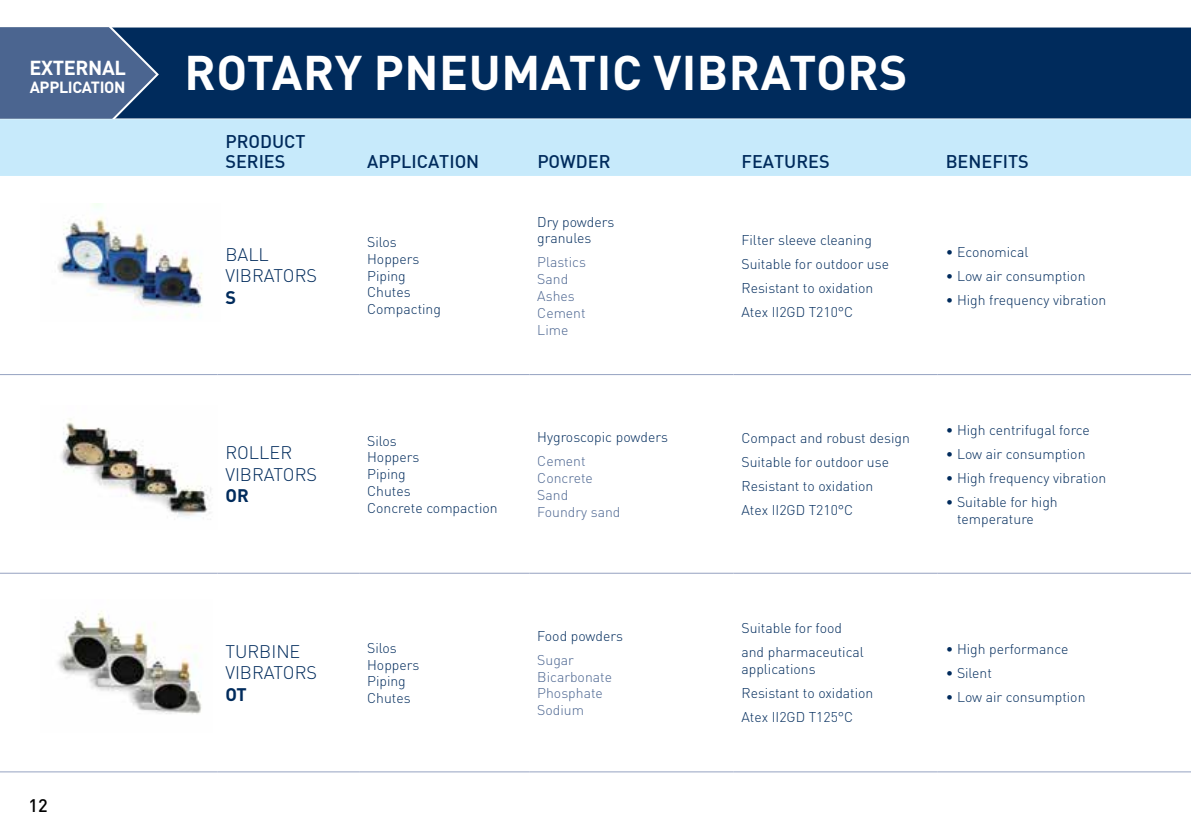
<style>
.page{position:relative;width:1191px;height:840px;background:#fff}
.page>*{position:absolute;margin:0;border:0;box-sizing:border-box;transform-origin:0 0}
.t1{font:700 48px "DIN Pro";letter-spacing:.01em;color:#fff}
.t2{font:700 20px "DIN Pro";letter-spacing:-.02em;color:#fff}
.t3{font:500 18px/20px "DIN";color:#002b5c}
.t4{font:300 18px/21.6px "DIN Pro";color:#002b5c}
.t5{font:700 18px "DIN Pro";color:#002b5c}
.t6{font:500 18px "DIN Pro";color:#000}
.t7{font:700 16px "DIN Pro";letter-spacing:-.02em;color:#fff}
.t8{font:300 14px/16.8px "DIN Pro";color:#002b5c}
.t9{font:300 14px/16.8px "DIN Pro";color:#4b6590}
</style>
<div class="page">
<div style="left:159px;top:27px;width:1032px;height:91px;background:#002b5c"></div>
<div style="left:0;top:119px;width:1191px;height:57px;background:#c7eafb"></div>
<hr style="left:0;top:374px;width:217px;height:1px;background:#95a2c1">
<hr style="left:217px;top:374px;width:142px;height:1px;background:#95a2c1">
<hr style="left:359px;top:374px;width:170px;height:1px;background:#95a2c1">
<hr style="left:529px;top:374px;width:204px;height:1px;background:#95a2c1">
<hr style="left:733px;top:374px;width:204px;height:1px;background:#95a2c1">
<hr style="left:937px;top:374px;width:254px;height:1px;background:#95a2c1">
<hr style="left:0;top:572px;width:217px;height:1px;background:#95a2c1">
<hr style="left:217px;top:572px;width:142px;height:1px;background:#95a2c1">
<hr style="left:359px;top:572px;width:170px;height:1px;background:#95a2c1">
<hr style="left:529px;top:572px;width:204px;height:1px;background:#95a2c1">
<hr style="left:733px;top:572px;width:204px;height:1px;background:#95a2c1">
<hr style="left:937px;top:572px;width:254px;height:1px;background:#95a2c1">
<hr style="left:0;top:771px;width:217px;height:1px;background:#95a2c1">
<hr style="left:217px;top:771px;width:142px;height:1px;background:#95a2c1">
<hr style="left:359px;top:771px;width:170px;height:1px;background:#95a2c1">
<hr style="left:529px;top:771px;width:204px;height:1px;background:#95a2c1">
<hr style="left:733px;top:771px;width:204px;height:1px;background:#95a2c1">
<hr style="left:937px;top:771px;width:254px;height:1px;background:#95a2c1">
<img style="left:57px;top:203px;width:145px;height:113px">
<img style="left:60px;top:418px;width:152px;height:100px">
<img style="left:57px;top:611px;width:145px;height:103px">
<svg style="left:0;top:27px;width:159px;height:91px;background:#44608b"></svg>
<h2 class="t2" style="left:29px;top:54px;width:98px">EXTERNAL</h2>
<p class="t7" style="left:30px;top:76px;width:97px">APPLICATION</p>
<p class="t6" style="left:28px;top:793px;width:21px">12</p>
<h1 class="t1" style="left:184px;top:40px;width:724px">ROTARY PNEUMATIC VIBRATORS</h1>
<p class="t3" style="left:225px;top:131px;width:82px">PRODUCT<br>SERIES</p>
<p class="t4" style="left:225px;top:242px;width:93px">BALL<br>VIBRATORS</p>
<p class="t5" style="left:225px;top:285px;width:12px">S</p>
<p class="t4" style="left:225px;top:441px;width:93px">ROLLER<br>VIBRATORS</p>
<p class="t5" style="left:225px;top:483px;width:25px">OR</p>
<p class="t4" style="left:225px;top:639px;width:93px">TURBINE<br>VIBRATORS</p>
<p class="t5" style="left:225px;top:682px;width:23px">OT</p>
<p class="t3" style="left:367px;top:151px;width:114px">APPLICATION</p>
<p class="t3" style="left:537px;top:151px;width:75px">POWDER</p>
<p class="t3" style="left:741px;top:151px;width:90px">FEATURES</p>
<p class="t3" style="left:945px;top:151px;width:85px">BENEFITS</p>
<p class="t8" style="left:367px;top:233px;width:75px">Silos<br>Hoppers<br>Piping<br>Chutes<br>Compacting</p>
<p class="t8" style="left:537px;top:212px;width:78px">Dry powders granules</p>
<p class="t9" style="left:537px;top:253px;width:50px">Plastics<br>Sand<br>Ashes<br>Cement<br>Lime</p>
<p class="t8" style="left:367px;top:431px;width:132px">Silos<br>Hoppers<br>Piping<br>Chutes<br>Concrete compaction</p>
<p class="t8" style="left:537px;top:428px;width:132px">Hygroscopic powders</p>
<p class="t9" style="left:537px;top:452px;width:85px">Cement<br>Concrete<br>Sand<br>Foundry sand</p>
<p class="t8" style="left:367px;top:638px;width:54px">Silos<br>Hoppers<br>Piping<br>Chutes</p>
<p class="t8" style="left:537px;top:626px;width:87px">Food powders</p>
<p class="t9" style="left:537px;top:650px;width:76px">Sugar<br>Bicarbonate<br>Phosphate<br>Sodium</p>
<p class="t8" style="left:741px;top:227px;width:149px;line-height:24px">Filter sleeve cleaning<br>Suitable for outdoor use<br>Resistant to oxidation<br>Atex II2GD T210°C</p>
<p class="t8" style="left:945px;top:242px;width:84px">• Economical</p>
<p class="t8" style="left:945px;top:266px;width:141px">• Low air consumption</p>
<p class="t8" style="left:945px;top:290px;width:162px">• High frequency vibration</p>
<p class="t8" style="left:741px;top:425px;width:170px;line-height:24px">Compact and robust design<br>Suitable for outdoor use<br>Resistant to oxidation<br>Atex II2GD T210°C</p>
<p class="t8" style="left:945px;top:420px;width:146px">• High centrifugal force</p>
<p class="t8" style="left:945px;top:444px;width:141px">• Low air consumption</p>
<p class="t8" style="left:945px;top:468px;width:162px">• High frequency vibration</p>
<p class="t8" style="left:957px;top:492px;width:102px;text-indent:-11px">• Suitable for high temperature</p>
<p class="t8" style="left:741px;top:615px;width:124px;line-height:24px">Suitable for food and pharmaceutical</p>
<p class="t8" style="left:741px;top:656px;width:133px;line-height:24px">applications<br>Resistant to oxidation<br>Atex II2GD T125°C</p>
<p class="t8" style="left:945px;top:639px;width:124px">• High performance</p>
<p class="t8" style="left:945px;top:663px;width:48px">• Silent</p>
<p class="t8" style="left:945px;top:687px;width:141px">• Low air consumption</p>
</div>
